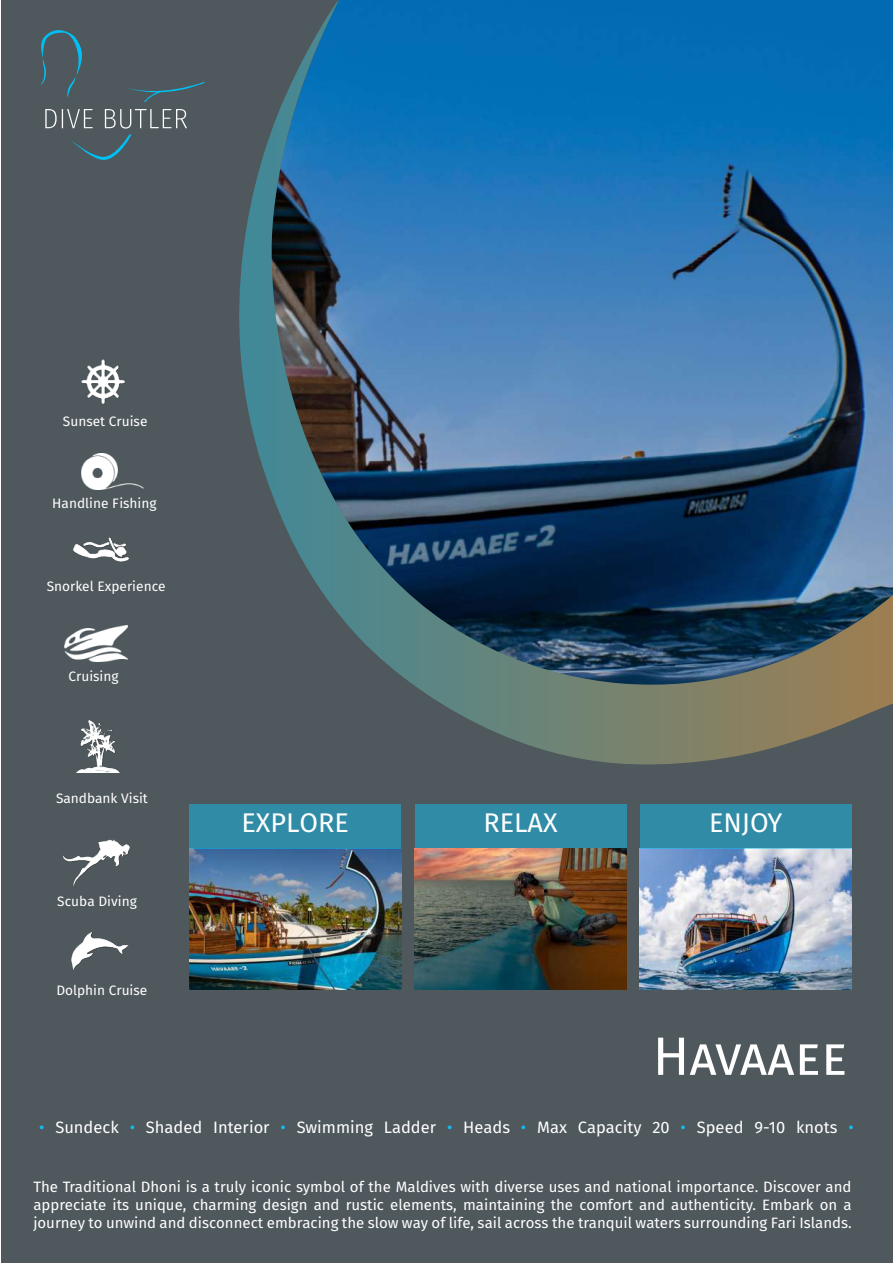
<style>
.page{position:relative;width:893px;height:1263px;background:#fff}
.page>*{position:absolute;margin:0;border:0;box-sizing:border-box;transform-origin:0 0}
.t1{font:54px "Fira Sans";color:#fff}
.t2{font:27px "Fira Sans";color:#fff}
.t3{font:16.5px "Fira Sans";color:#fff}
.t4{font:15px/18px "Fira Sans";color:#fff;text-align:justify}
.t5{font:13.65px "Fira Sans";color:#fff}
.s1{color:#0fbff1}
.s2{color:#10bef0}
</style>
<div class="page">
<div style="left:1px;top:0;width:892px;height:1263px;background:#4f585d"></div>
<img style="left:640px;top:849px;width:212px;height:141px">
<img style="left:189px;top:849px;width:212px;height:141px">
<svg style="left:239px;top:0;width:654px;height:765px;background:#35678c"></svg>
<svg style="left:40px;top:30px;width:42px;height:67px"></svg>
<svg style="left:71px;top:135px;width:60px;height:25px"></svg>
<svg style="left:129px;top:82px;width:76px;height:20px"></svg>
<svg style="left:45px;top:109px;width:48px;height:19px"></svg>
<svg style="left:105px;top:109px;width:82px;height:20px"></svg>
<div style="left:189px;top:804px;width:212px;height:45px;background:#2f8ba6"></div>
<div style="left:415px;top:804px;width:211px;height:45px;background:#2f8ba6"></div>
<div style="left:640px;top:804px;width:212px;height:45px;background:#2f8ba6"></div>
<img style="left:414px;top:849px;width:213px;height:141px">
<img style="left:81px;top:360px;width:44px;height:44px">
<img style="left:77px;top:721px;width:43px;height:52px">
<img style="left:74px;top:537px;width:54px;height:24px">
<img style="left:62px;top:840px;width:67px;height:45px">
<img style="left:71px;top:932px;width:58px;height:38px">
<img style="left:81px;top:454px;width:63px;height:35px">
<img style="left:64px;top:626px;width:63px;height:35px">
<p class="t5" style="left:63px;top:411px;width:86px">Sunset Cruise</p>
<p class="t5" style="left:52px;top:493px;width:106px">Handline Fishing</p>
<p class="t5" style="left:47px;top:575px;width:120px">Snorkel Experience</p>
<p class="t5" style="left:68px;top:666px;width:52px">Cruising</p>
<p class="t5" style="left:56px;top:788px;width:93px">Sandbank Visit</p>
<p class="t5" style="left:57px;top:891px;width:81px">Scuba Diving</p>
<p class="t5" style="left:56px;top:980px;width:93px">Dolphin Cruise</p>
<h2 class="t2" style="left:241px;top:802px;width:109px">EXPLORE</h2>
<h2 class="t2" style="left:483px;top:802px;width:76px">RELAX</h2>
<h2 class="t2" style="left:709px;top:802px;width:75px">ENJOY</h2>
<h1 class="t1" style="left:653px;top:1015px;width:196px">Havaaee</h1>
<p class="t3" style="left:39px;top:1114px;width:816px"><span class="s1">•</span> Sundeck <span class="s1">•</span> Shaded Interior <span class="s1">•</span> Swimming Ladder <span class="s2">•</span> Heads <span class="s2">•</span> Max Capacity 20 <span class="s2">•</span> Speed 9-10 knots <span class="s2">•</span></p>
<p class="t4" style="left:33px;top:1178px;width:820px">The Traditional Dhoni is a truly iconic symbol of the Maldives with diverse uses and national importance. Discover and appreciate its unique, charming design and rustic elements, maintaining the comfort and authenticity. Embark on a journey to unwind and disconnect embracing the slow way of life, sail across the tranquil waters surrounding Fari Islands.</p>
</div>
